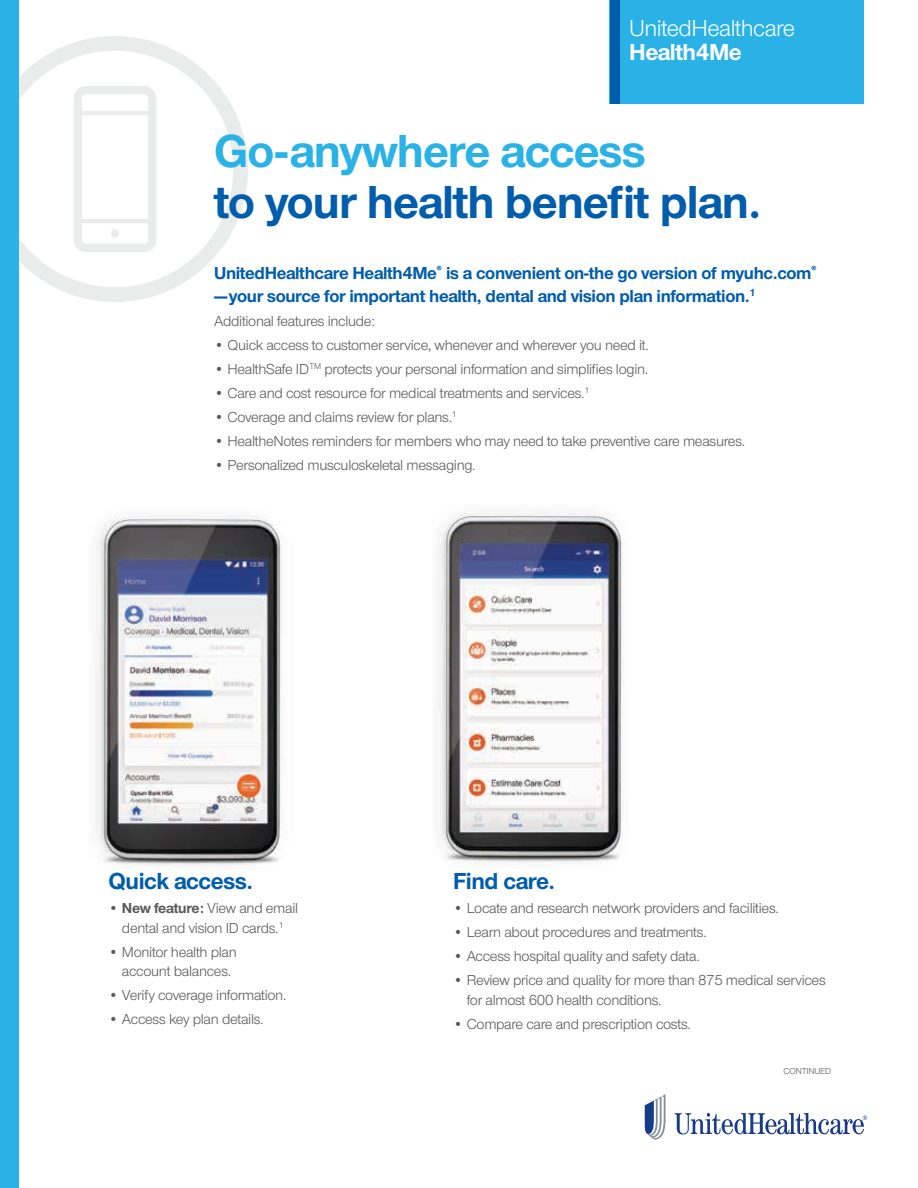
<style>
.page{position:relative;width:918px;height:1188px;background:#fff}
.page>*{position:absolute;margin:0;border:0;box-sizing:border-box;transform-origin:0 0}
.t1{font:700 48px "UHC Sans";letter-spacing:-.02em;color:#005dac}
.t2{font:700 48px "UHC Sans";letter-spacing:-.02em;color:#2ab2e7}
.t3{font:700 24px "UHC Sans";letter-spacing:-.02em;color:#005dac}
.t4{font:24px "UHC Sans";letter-spacing:-.02em;color:#fff}
.t5{font:700 24px "UHC Sans";letter-spacing:-.02em;color:#fff}
.t6{font:700 18px/22.5px "UHC Sans";letter-spacing:-.02em;color:#005dac}
.t7{font:15px/19.5px "UHC Sans";letter-spacing:-.02em;color:#58595b;text-align:center}
.t8{font:9px "UHC Sans";letter-spacing:-.02em;color:#58595b}
.s1{font-weight:700}
</style>
<div class="page">
<svg style="left:20px;top:36px;width:228px;height:266px"></svg>
<svg style="left:675px;top:1113px;width:192px;height:21px"></svg>
<svg style="left:645px;top:1094px;width:21px;height:46px"></svg>
<svg style="left:74px;top:86px;width:82px;height:166px"></svg>
<div style="left:111px;top:229px;width:8px;height:9px;background:#eaebeb;border-radius:50%"></div>
<img style="left:96px;top:515px;width:185px;height:350px">
<img style="left:439px;top:512px;width:184px;height:351px">
<div style="left:0;top:0;width:20px;height:1188px;background:#2ab2e7"></div>
<div style="left:610px;top:0;width:254px;height:104px;background:#2ab2e7"></div>
<div style="left:610px;top:0;width:10px;height:104px;background:#005dac"></div>
<h2 class="t4" style="left:629px;top:13px;width:167px">UnitedHealthcare</h2>
<h2 class="t5" style="left:629px;top:36px;width:114px">Health4Me</h2>
<h1 class="t2" style="left:214px;top:119px;width:433px">Go-anywhere access</h1>
<h1 class="t1" style="left:214px;top:170px;width:549px">to your health benefit plan.</h1>
<p class="t6" style="left:214px;top:261px;width:604px">UnitedHealthcare Health4Me<sup>®</sup> is a convenient on-the go version of myuhc.com<sup>® </sup>—your source for important health, dental and vision plan information.<sup>1</sup></p>
<p class="t7" style="left:214px;top:310px;width:163px">Additional features include:</p>
<p class="t7" style="left:214px;top:334px;width:436px">• Quick access to customer service, whenever and wherever you need it.</p>
<p class="t7" style="left:214px;top:358px;width:436px">• HealthSafe ID<sup>TM</sup> protects your personal information and simplifies login.</p>
<p class="t7" style="left:214px;top:382px;width:377px">• Care and cost resource for medical treatments and services.<sup>1</sup></p>
<p class="t7" style="left:214px;top:406px;width:244px">• Coverage and claims review for plans.<sup>1</sup></p>
<p class="t7" style="left:214px;top:430px;width:533px">• HealtheNotes reminders for members who may need to take preventive care measures.</p>
<p class="t7" style="left:214px;top:454px;width:263px">• Personalized musculoskeletal messaging.</p>
<h2 class="t3" style="left:108px;top:865px;width:146px">Quick access.</h2>
<p class="t7" style="left:108px;top:898px;width:191px"><span class="s1">• New feature:</span> View and email dental and vision ID cards.<sup>1</sup></p>
<p class="t7" style="left:108px;top:942px;width:130px">• Monitor health plan account balances.</p>
<p class="t7" style="left:108px;top:985px;width:179px">• Verify coverage information.</p>
<p class="t7" style="left:108px;top:1009px;width:157px">• Access key plan details.</p>
<h2 class="t3" style="left:453px;top:865px;width:103px">Find care.</h2>
<p class="t7" style="left:453px;top:898px;width:327px">• Locate and research network providers and facilities.</p>
<p class="t7" style="left:453px;top:922px;width:255px">• Learn about procedures and treatments.</p>
<p class="t7" style="left:453px;top:946px;width:248px">• Access hospital quality and safety data.</p>
<p class="t7" style="left:467px;top:970px;width:361px;text-align:left;text-indent:-14px">• Review price and quality for more than 875 medical services for almost 600 health conditions.</p>
<p class="t7" style="left:453px;top:1014px;width:239px">• Compare care and prescription costs.</p>
<p class="t8" style="left:784px;top:1065px;width:49px">CONTINUED</p>
</div>
